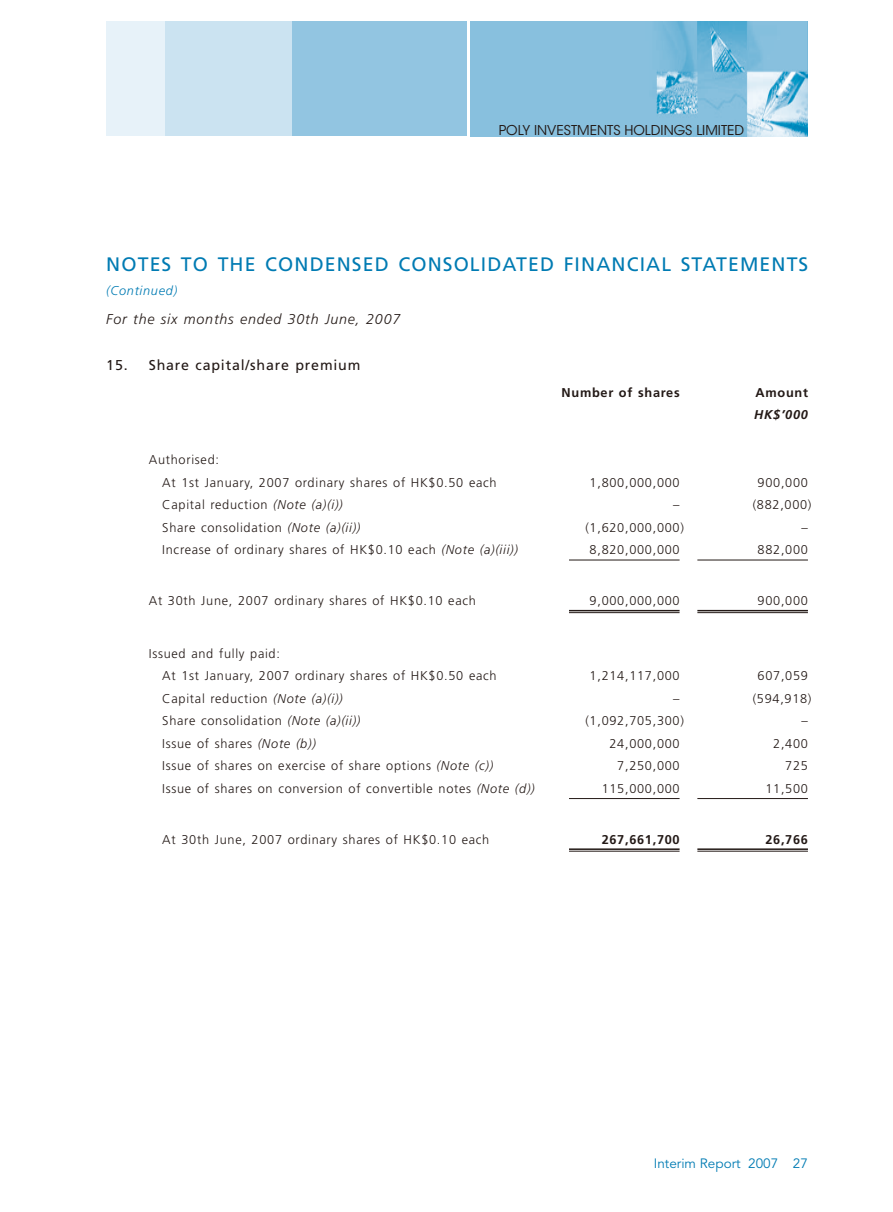
<style>
.page{position:relative;width:893px;height:1212px;background:#fff}
.page>*{position:absolute;margin:0;border:0;box-sizing:border-box;transform-origin:0 0}
.t1{font:19.5px "Frutiger LT Std";letter-spacing:.055em;color:#007bb3}
.t2{font:italic 300 14.25px "Frutiger LT Std";letter-spacing:.055em;color:#231916}
.t3{font:14.25px "Frutiger LT Std";letter-spacing:.055em;color:#231916}
.t4{font:13.5px "ITC Avant Garde Std";color:#231916}
.t5{font:13.5px "Avenir LT Std";color:#007bb3}
.t6{font:300 12.75px/22.5px "Frutiger LT Std";letter-spacing:.055em;color:#231916}
.t7{font:700 12.75px "Frutiger LT Std";letter-spacing:.055em;color:#231916}
.t8{font:italic 300 12.75px "Frutiger LT Std";letter-spacing:.055em;color:#007bb3}
.t9{font:italic 700 12.75px "Frutiger LT Std";color:#231916}
.s1{font-style:italic}
</style>
<div class="page">
<img style="left:471px;top:21px;width:337px;height:115px">
<div style="left:106px;top:21px;width:108px;height:115px;background:#e7f2f9"></div>
<div style="left:166px;top:21px;width:131px;height:115px;background:#cbe3f1"></div>
<div style="left:292px;top:21px;width:174px;height:115px;background:#92c5e1"></div>
<hr style="left:569px;top:560px;width:111px;height:1px;background:#231916">
<hr style="left:697px;top:560px;width:111px;height:1px;background:#231916">
<hr style="left:569px;top:610px;width:111px;height:1px;background:#231916">
<hr style="left:569px;top:612px;width:111px;height:1px;background:#231916">
<hr style="left:697px;top:610px;width:111px;height:1px;background:#231916">
<hr style="left:697px;top:612px;width:111px;height:1px;background:#231916">
<hr style="left:569px;top:798px;width:111px;height:1px;background:#231916">
<hr style="left:697px;top:798px;width:111px;height:1px;background:#231916">
<hr style="left:569px;top:848px;width:111px;height:2px;background:#231916">
<hr style="left:569px;top:851px;width:111px;height:1px;background:#231916">
<hr style="left:697px;top:848px;width:111px;height:2px;background:#231916">
<hr style="left:697px;top:851px;width:111px;height:1px;background:#231916">
<p class="t4" style="left:499px;top:121px;width:247px">POLY INVESTMENTS HOLDINGS LIMITED</p>
<h1 class="t1" style="left:106px;top:253px;width:703px">NOTES TO THE CONDENSED CONSOLIDATED FINANCIAL STATEMENTS</h1>
<p class="t8" style="left:106px;top:284px;width:72px">(Continued)</p>
<p class="t2" style="left:106px;top:310px;width:295px">For the six months ended 30th June, 2007</p>
<p class="t3" style="left:106px;top:357px;width:256px">15. Share capital/share premium</p>
<p class="t7" style="left:562px;top:385px;width:120px">Number of shares</p>
<p class="t7" style="left:755px;top:385px;width:54px">Amount</p>
<p class="t9" style="left:754px;top:407px;width:55px">HK$’000</p>
<p class="t6" style="left:162px;top:449px;width:336px;text-indent:-13px">Authorised:<br>At 1st January, 2007 ordinary shares of HK$0.50 each</p>
<p class="t6" style="left:590px;top:471px;width:92px">1,800,000,000</p>
<p class="t6" style="left:758px;top:471px;width:52px">900,000</p>
<p class="t6" style="left:162px;top:494px;width:182px">Capital reduction <span class="s1">(Note (a)(i))</span></p>
<p class="t6" style="left:673px;top:494px;width:8px">–</p>
<p class="t6" style="left:753px;top:494px;width:60px">(882,000)</p>
<p class="t6" style="left:162px;top:516px;width:200px">Share consolidation <span class="s1">(Note (a)(ii))</span></p>
<p class="t6" style="left:585px;top:516px;width:100px">(1,620,000,000)</p>
<p class="t6" style="left:801px;top:516px;width:8px">–</p>
<p class="t6" style="left:162px;top:539px;width:357px">Increase of ordinary shares of HK$0.10 each <span class="s1">(Note (a)(iii))</span></p>
<p class="t6" style="left:590px;top:539px;width:92px">8,820,000,000</p>
<p class="t6" style="left:758px;top:539px;width:52px">882,000</p>
<p class="t6" style="left:149px;top:590px;width:329px">At 30th June, 2007 ordinary shares of HK$0.10 each</p>
<p class="t6" style="left:590px;top:590px;width:92px">9,000,000,000</p>
<p class="t6" style="left:758px;top:590px;width:52px">900,000</p>
<p class="t6" style="left:162px;top:642px;width:336px;text-indent:-13px">Issued and fully paid:<br>At 1st January, 2007 ordinary shares of HK$0.50 each</p>
<p class="t6" style="left:590px;top:665px;width:92px">1,214,117,000</p>
<p class="t6" style="left:758px;top:665px;width:52px">607,059</p>
<p class="t6" style="left:162px;top:687px;width:182px">Capital reduction <span class="s1">(Note (a)(i))</span></p>
<p class="t6" style="left:673px;top:687px;width:8px">–</p>
<p class="t6" style="left:753px;top:687px;width:60px">(594,918)</p>
<p class="t6" style="left:162px;top:710px;width:200px">Share consolidation <span class="s1">(Note (a)(ii))</span></p>
<p class="t6" style="left:585px;top:710px;width:100px">(1,092,705,300)</p>
<p class="t6" style="left:801px;top:710px;width:8px">–</p>
<p class="t6" style="left:162px;top:732px;width:155px">Issue of shares <span class="s1">(Note (b))</span></p>
<p class="t6" style="left:609px;top:732px;width:72px">24,000,000</p>
<p class="t6" style="left:773px;top:732px;width:36px">2,400</p>
<p class="t6" style="left:162px;top:755px;width:332px">Issue of shares on exercise of share options <span class="s1">(Note (c))</span></p>
<p class="t6" style="left:617px;top:755px;width:64px">7,250,000</p>
<p class="t6" style="left:785px;top:755px;width:24px">725</p>
<p class="t6" style="left:162px;top:777px;width:374px">Issue of shares on conversion of convertible notes <span class="s1">(Note (d))</span></p>
<p class="t6" style="left:602px;top:777px;width:80px">115,000,000</p>
<p class="t6" style="left:765px;top:777px;width:44px">11,500</p>
<p class="t6" style="left:162px;top:828px;width:329px">At 30th June, 2007 ordinary shares of HK$0.10 each</p>
<p class="t7" style="left:602px;top:832px;width:80px">267,661,700</p>
<p class="t7" style="left:765px;top:832px;width:44px">26,766</p>
<p class="t5" style="left:654px;top:1155px;width:126px">Interim Report 2007</p>
<p class="t5" style="left:793px;top:1155px;width:17px">27</p>
</div>
